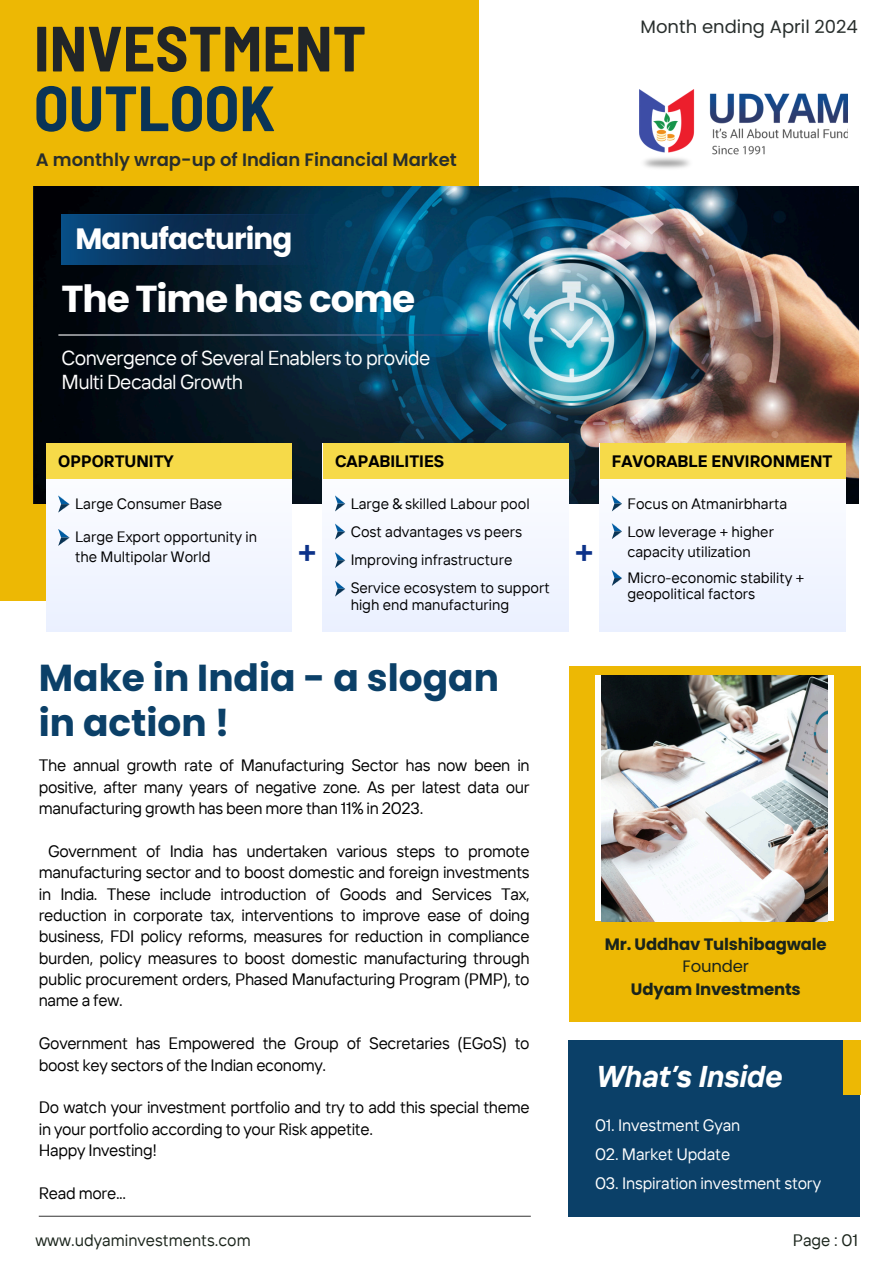
<style>
.page{position:relative;width:894px;height:1264px;background:#fff}
.page>*{position:absolute;margin:0;border:0;box-sizing:border-box;transform-origin:0 0}
.t1{font:700 semi-condensed 63.75px/59.7px "Barlow";color:#212529}
.t2{font:700 37.5px/45px "Poppins";color:#0b4068}
.t3{font:700 37.5px "Poppins";letter-spacing:-.03em;color:#fff}
.t4{font:700 33px "TT Interphases";color:#0c3289}
.t5{font:italic 700 30px "TT Interphases";letter-spacing:-.01em;color:#fff}
.t6{font:700 29.4px "Poppins";letter-spacing:-.03em;color:#fff}
.t7{font:20.25px/23.4px "TT Interphases";letter-spacing:-.03em;color:#fff}
.t8{font:600 18px "Poppins";color:#282e2c}
.t9{font:18px "Poppins";color:#282e2c}
.t10{font:16.5px/21.3px "TT Interphases";letter-spacing:-.02em;color:#000;text-align:justify}
.t11{font:16.5px "TT Interphases";letter-spacing:-.01em;color:#fff}
.t12{font:700 16.5px "TT Interphases";color:#000}
.t13{font:700 16.5px "Poppins";letter-spacing:-.01em;color:#1a241b}
.t14{font:16.5px "TT Interphases";color:#1a241b}
.t15{font:16.5px "Poppins";letter-spacing:-.01em;color:#1a241b}
.t16{font:15px/20.2px "TT Interphases";color:#000}
.s1{color:#0a3456}
</style>
<div class="page">
<div style="left:0;top:0;width:478px;height:495px;background:#edb804"></div>
<div style="left:0;top:0;width:279px;height:601px;background:#edb804"></div>
<div style="left:568px;top:666px;width:292px;height:355px;background:#edb804"></div>
<div style="left:568px;top:1040px;width:291px;height:176px;background:#0b4068"></div>
<div style="left:842px;top:1040px;width:18px;height:54px;background:#edb804"></div>
<svg style="left:595px;top:675px;width:238px;height:246px;background:#ecebea"></svg>
<hr style="left:39px;top:1215px;width:491px;height:1px;background:#494949">
<img style="left:34px;top:187px;width:823px;height:316px">
<div style="left:46px;top:443px;width:246px;height:188px;background:#f3f6ff"></div>
<div style="left:46px;top:443px;width:246px;height:36px;background:#f6da49"></div>
<svg style="left:58px;top:495px;width:11px;height:17px"></svg>
<svg style="left:58px;top:529px;width:11px;height:17px"></svg>
<div style="left:323px;top:443px;width:245px;height:188px;background:#f3f6ff"></div>
<svg style="left:335px;top:495px;width:10px;height:16px"></svg>
<svg style="left:335px;top:552px;width:10px;height:16px"></svg>
<svg style="left:335px;top:524px;width:10px;height:15px"></svg>
<svg style="left:335px;top:581px;width:10px;height:15px"></svg>
<div style="left:323px;top:443px;width:245px;height:36px;background:#f6da49"></div>
<div style="left:599px;top:443px;width:246px;height:188px;background:#f3f6ff"></div>
<svg style="left:612px;top:495px;width:9px;height:16px"></svg>
<svg style="left:611px;top:523px;width:10px;height:16px"></svg>
<svg style="left:611px;top:570px;width:10px;height:16px"></svg>
<div style="left:599px;top:443px;width:246px;height:36px;background:#f6da49"></div>
<hr style="left:58px;top:334px;width:420px;height:1px;background:#fff">
<svg style="left:61px;top:215px;width:278px;height:50px;background:#08345a"></svg>
<img style="left:639px;top:89px;width:208px;height:80px">
<img style="left:601px;top:675px;width:225px;height:246px">
<p class="t1" style="left:34px;top:16px;width:334px">INVESTMENT<br><span class="s1">OUTLOOK</span></p>
<p class="t8" style="left:36px;top:147px;width:422px">A monthly wrap-up of Indian Financial Market</p>
<h5 class="t6" style="left:75px;top:218px;width:218px">Manufacturing</h5>
<p class="t3" style="left:61px;top:273px;width:355px">The Time has come</p>
<p class="t7" style="left:61px;top:346px;width:370px">Convergence of Several Enablers to provide<br>Multi Decadal Growth</p>
<h4 class="t12" style="left:58px;top:450px;width:117px">OPPORTUNITY</h4>
<h5 class="t16" style="left:75px;top:493px;width:149px">Large Consumer Base</h5>
<p class="t16" style="left:75px;top:526px;width:183px">Large Export opportunity in the Multipolar World</p>
<p class="t4" style="left:298px;top:530px;width:20px">+</p>
<p class="t12" style="left:335px;top:450px;width:111px">CAPABILITIES</p>
<p class="t16" style="left:350px;top:493px;width:180px">Large &amp; skilled Labour pool</p>
<h5 class="t16" style="left:350px;top:521px;width:173px">Cost advantages vs peers</h5>
<p class="t16" style="left:350px;top:549px;width:163px">Improving infrastructure</p>
<p class="t16" style="left:350px;top:579px;width:200px;line-height:16.8px">Service ecosystem to support high end manufacturing</p>
<p class="t2" style="left:39px;top:655px;width:461px">Make in India - a slogan in action !</p>
<h6 class="t10" style="left:39px;top:754px;width:492px">The annual growth rate of Manufacturing Sector has now been in positive, after many years of negative zone. As per latest data our manufacturing growth has been more than 11% in 2023.</h6>
<p class="t10" style="left:39px;top:840px;width:492px;text-indent:9px">Government of India has undertaken various steps to promote manufacturing sector and to boost domestic and foreign investments in India. These include introduction of Goods and Services Tax, reduction in corporate tax, interventions to improve ease of doing business, FDI policy reforms, measures for reduction in compliance burden, policy measures to boost domestic manufacturing through public procurement orders, Phased Manufacturing Program (PMP), to name a few.</p>
<p class="t10" style="left:39px;top:1032px;width:492px">Government has Empowered the Group of Secretaries (EGoS) to boost key sectors of the Indian economy.</p>
<p class="t10" style="left:39px;top:1096px;width:492px">Do watch your investment portfolio and try to add this special theme in your portfolio according to your Risk appetite.</p>
<h3 class="t10" style="left:39px;top:1139px;width:120px">Happy Investing!</h3>
<h2 class="t10" style="left:39px;top:1182px;width:89px">Read more...</h2>
<p class="t9" style="left:640px;top:14px;width:219px">Month ending April 2024</p>
<p class="t4" style="left:575px;top:530px;width:20px">+</p>
<p class="t12" style="left:611px;top:450px;width:222px">FAVORABLE ENVIRONMENT</p>
<p class="t16" style="left:627px;top:493px;width:161px">Focus on Atmanirbharta</p>
<p class="t16" style="left:627px;top:521px;width:148px">Low leverage + higher capacity utilization</p>
<p class="t16" style="left:627px;top:568px;width:178px;line-height:16.8px">Micro-economic stability + geopolitical factors</p>
<p class="t13" style="left:604px;top:932px;width:223px">Mr. Uddhav Tulshibagwale</p>
<p class="t15" style="left:682px;top:954px;width:68px">Founder</p>
<p class="t13" style="left:630px;top:977px;width:171px">Udyam Investments</p>
<p class="t5" style="left:595px;top:1057px;width:188px">What’s Inside</p>
<p class="t11" style="left:595px;top:1114px;width:147px">01. Investment Gyan</p>
<p class="t11" style="left:595px;top:1143px;width:137px">02. Market Update</p>
<h2 class="t11" style="left:595px;top:1172px;width:227px">03. Inspiration investment story</h2>
<p class="t14" style="left:35px;top:1229px;width:217px">www.udyaminvestments.com</p>
<p class="t14" style="left:792px;top:1229px;width:67px">Page : 01</p>
</div>
